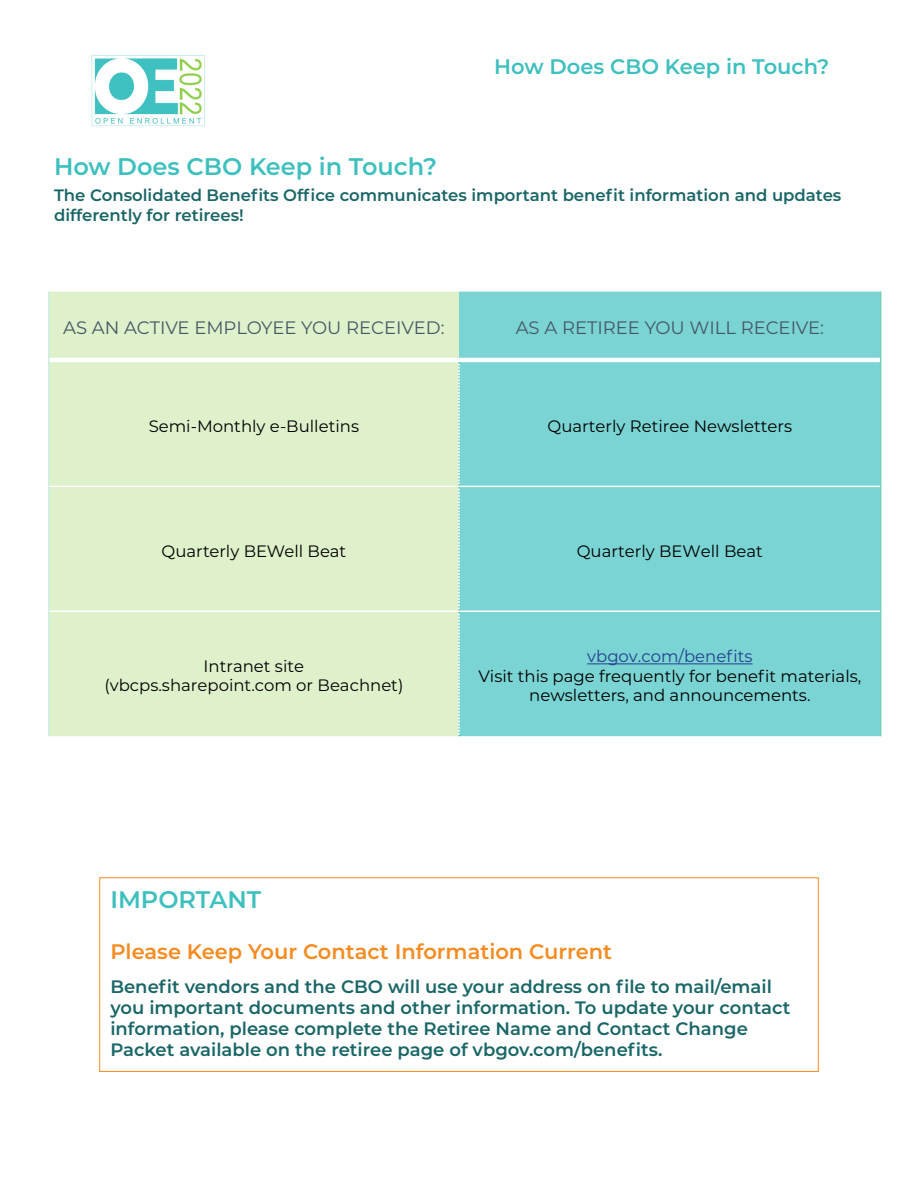
<style>
.page{position:relative;width:918px;height:1188px;background:#fff}
.page>*{position:absolute;margin:0;border:0;box-sizing:border-box;transform-origin:0 0}
.t1{font:600 24px "Montserrat";color:#3ec0be}
.t2{font:600 21px "Montserrat";color:#f68b21}
.t3{font:600 21px "Montserrat";color:#3ec0be}
.t4{font:600 18px/21px "Montserrat";color:#1a6667}
.t5{font:18px "Montserrat";color:#475765}
.t6{font:16.5px/19.5px "Montserrat";color:#000;text-align:center}
.t7{font:600 16.5px/19.5px "Montserrat";color:#1a6667}
.t8{font:16.5px "Montserrat";color:#25408f}
</style>
<div class="page">
<img style="left:91px;top:55px;width:114px;height:71px">
<div style="left:50px;top:292px;width:409px;height:444px;background:#def1ca"></div>
<div style="left:459px;top:292px;width:421px;height:444px;background:#79d4d3"></div>
<hr style="left:880px;top:292px;width:1px;height:68px;background:#78d1ba">
<hr style="left:459px;top:358px;width:421px;height:4px;background:#fff">
<hr style="left:48px;top:292px;width:2px;height:68px;background:#cceee5">
<hr style="left:50px;top:358px;width:409px;height:4px;background:#fff">
<hr style="left:48px;top:360px;width:2px;height:126px;background:#cceee5">
<hr style="left:48px;top:486px;width:2px;height:125px;background:#cceee5">
<hr style="left:48px;top:611px;width:2px;height:125px;background:#cceee5">
<hr style="left:50px;top:486px;width:409px;height:1px;background:#fff">
<hr style="left:50px;top:611px;width:409px;height:1px;background:#fff">
<svg style="left:458px;top:362px;width:2px;height:374px"></svg>
<hr style="left:880px;top:360px;width:1px;height:126px;background:#78d1ba">
<hr style="left:880px;top:486px;width:1px;height:125px;background:#78d1ba">
<hr style="left:880px;top:611px;width:1px;height:125px;background:#78d1ba">
<hr style="left:459px;top:486px;width:421px;height:1px;background:#fff">
<hr style="left:459px;top:611px;width:421px;height:1px;background:#fff">
<hr style="left:587px;top:663px;width:166px;height:1px;background:#25408f">
<div style="left:99px;top:877px;width:720px;height:195px;border:1px solid #f68b21"></div>
<p class="t3" style="left:494px;top:51px;width:337px">How Does CBO Keep in Touch?</p>
<h1 class="t1" style="left:54px;top:149px;width:384px">How Does CBO Keep in Touch?</h1>
<p class="t7" style="left:54px;top:185px;width:789px">The Consolidated Benefits Office communicates important benefit information and updates differently for retirees!</p>
<p class="t5" style="left:63px;top:316px;width:383px">AS AN ACTIVE EMPLOYEE YOU RECEIVED:</p>
<p class="t5" style="left:516px;top:316px;width:310px">AS A RETIREE YOU WILL RECEIVE:</p>
<p class="t6" style="left:149px;top:416px;width:212px">Semi-Monthly e-Bulletins</p>
<p class="t6" style="left:548px;top:416px;width:246px">Quarterly Retiree Newsletters</p>
<p class="t6" style="left:162px;top:541px;width:186px">Quarterly BEWell Beat</p>
<p class="t6" style="left:577px;top:541px;width:188px">Quarterly BEWell Beat</p>
<p class="t6" style="left:104px;top:656px;width:301px">Intranet site<br>(vbcps.sharepoint.com or Beachnet)</p>
<p class="t8" style="left:587px;top:645px;width:167px">vbgov.com/benefits</p>
<p class="t6" style="left:478px;top:666px;width:384px">Visit this page frequently for benefit materials, newsletters, and announcements.</p>
<h1 class="t1" style="left:110px;top:882px;width:152px">IMPORTANT</h1>
<p class="t2" style="left:110px;top:936px;width:503px">Please Keep Your Contact Information Current</p>
<p class="t4" style="left:110px;top:975px;width:682px">Benefit vendors and the CBO will use your address on file to mail/email you important documents and other information. To update your contact information, please complete the Retiree Name and Contact Change Packet available on the retiree page of vbgov.com/benefits.</p>
</div>
